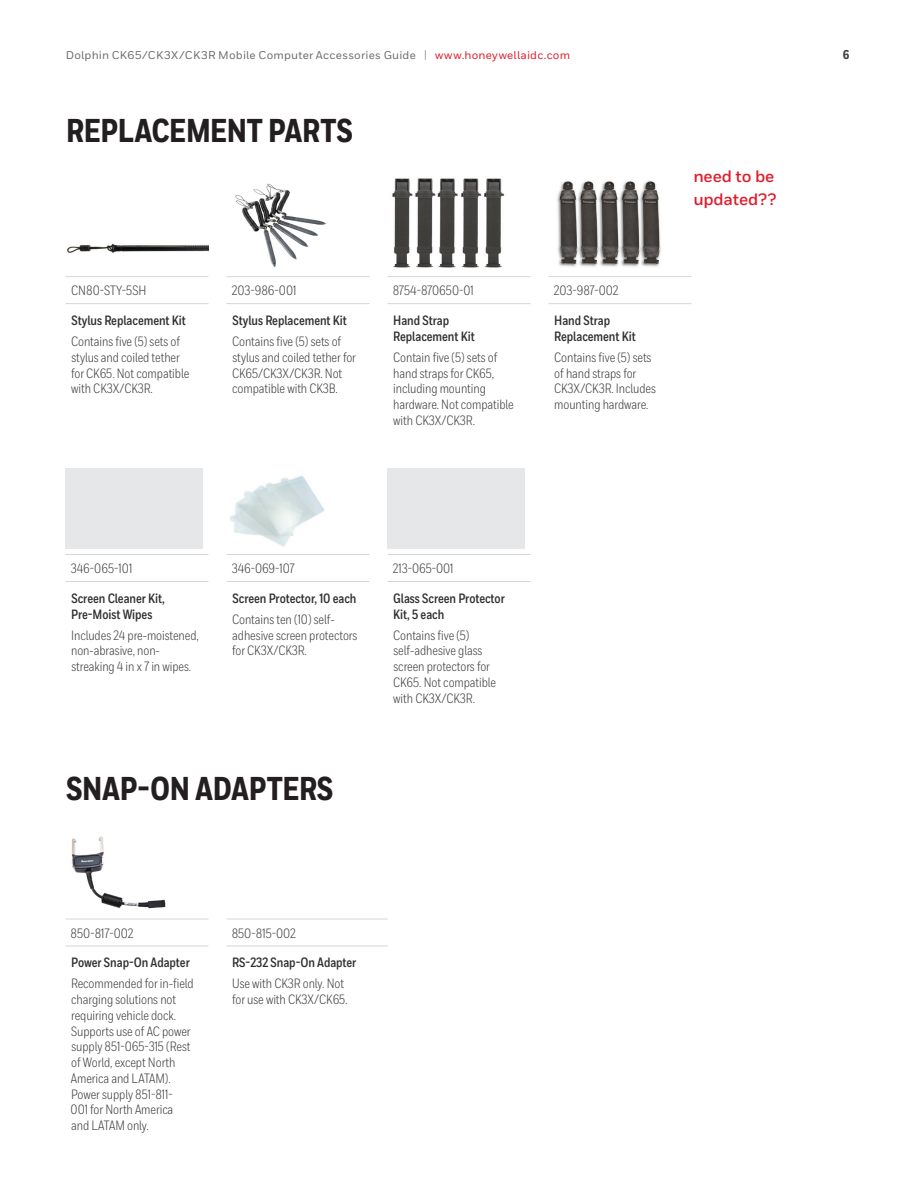
<style>
.page{position:relative;width:918px;height:1188px;background:#fff}
.page>*{position:absolute;margin:0;border:0;box-sizing:border-box;transform-origin:0 0}
.Catalog__Heading_1{font:800 33px "Honeywell Cond";letter-spacing:-.01em;color:#231f20}
.Heading_2__11_15{font:700 16.5px/22.5px "Honeywell Sans";letter-spacing:-.01em;color:#dc1f2e}
.Catalog__Description{font:13.5px/15.8px "Honeywell Cond";letter-spacing:-.005em;color:#3e3e3f}
.Catalog__Product_Nam{font:700 13.5px/15.8px "Honeywell Cond";letter-spacing:-.005em;color:#312f30}
.Catalog_Description{font:13.5px/15.8px "Honeywell Cond";letter-spacing:-.005em;color:#3e3e3f}
.Catalog__SKU{font:13.5px "Honeywell Cond";color:#3e3e3f}
.t1{font:800 12.75px "Honeywell Cond";color:#3e3e3f}
.t2{font:500 11.25px "Honeywell Sans";letter-spacing:.02em;color:#6c6d70}
.s1{font-size:11.4px;color:#939598}
.s2{color:#dc1f2e}
</style>
<div class="page">
<hr style="left:226px;top:581px;width:143px;height:1px;background:#d5d6d8">
<hr style="left:387px;top:581px;width:144px;height:1px;background:#d5d6d8">
<hr style="left:549px;top:276px;width:143px;height:1px;background:#d5d6d8">
<hr style="left:65px;top:303px;width:143px;height:1px;background:#d5d6d8">
<hr style="left:226px;top:303px;width:143px;height:1px;background:#d5d6d8">
<hr style="left:387px;top:303px;width:144px;height:1px;background:#d5d6d8">
<hr style="left:549px;top:303px;width:143px;height:1px;background:#d5d6d8">
<hr style="left:65px;top:581px;width:143px;height:1px;background:#d5d6d8">
<hr style="left:387px;top:276px;width:144px;height:1px;background:#d5d6d8">
<hr style="left:226px;top:276px;width:143px;height:1px;background:#d5d6d8">
<hr style="left:65px;top:276px;width:143px;height:1px;background:#d5d6d8">
<hr style="left:226px;top:554px;width:143px;height:1px;background:#d5d6d8">
<hr style="left:387px;top:554px;width:144px;height:1px;background:#d5d6d8">
<hr style="left:65px;top:554px;width:143px;height:1px;background:#d5d6d8">
<img style="left:67px;top:243px;width:141px;height:10px">
<img style="left:235px;top:183px;width:91px;height:85px">
<img style="left:392px;top:178px;width:113px;height:90px">
<img style="left:557px;top:181px;width:104px;height:86px">
<div style="left:65px;top:468px;width:138px;height:81px;background:#e6e7e9"></div>
<img style="left:230px;top:475px;width:95px;height:72px">
<div style="left:387px;top:468px;width:138px;height:81px;background:#e6e7e9"></div>
<hr style="left:65px;top:919px;width:143px;height:1px;background:#d5d6d8">
<hr style="left:226px;top:919px;width:143px;height:1px;background:#d5d6d8">
<svg style="left:369px;top:919px;width:19px;height:1px"></svg>
<hr style="left:65px;top:946px;width:143px;height:1px;background:#d5d6d8">
<hr style="left:226px;top:946px;width:143px;height:1px;background:#d5d6d8">
<svg style="left:369px;top:946px;width:19px;height:1px"></svg>
<img style="left:71px;top:836px;width:95px;height:73px">
<p class="t2" style="left:66px;top:48px;width:506px">Dolphin CK65/CK3X/CK3R Mobile Computer Accessories Guide <span class="s1">|</span> <span class="s2">www.honeywellaidc.com</span></p>
<p class="t1" style="left:843px;top:46px;width:8px">6</p>
<p class="Catalog__Heading_1" style="left:66px;top:111px;width:288px">REPLACEMENT PARTS</p>
<p class="Catalog__SKU" style="left:71px;top:283px;width:77px">CN80-STY-5SH</p>
<p class="Catalog__SKU" style="left:232px;top:283px;width:66px">203-986-001</p>
<p class="Catalog__SKU" style="left:393px;top:283px;width:83px">8754-870650-01</p>
<p class="Catalog__SKU" style="left:554px;top:283px;width:66px">203-987-002</p>
<p class="Catalog__Product_Nam" style="left:71px;top:313px;width:116px">Stylus Replacement Kit</p>
<p class="Catalog_Description" style="left:71px;top:334px;width:120px">Contains five (5) sets of stylus and coiled tether for CK65. Not compatible with CK3X/CK3R.</p>
<p class="Catalog__Product_Nam" style="left:233px;top:313px;width:116px">Stylus Replacement Kit</p>
<p class="Catalog_Description" style="left:232px;top:334px;width:125px">Contains five (5) sets of stylus and coiled tether for<br>CK65/CK3X/CK3R. Not compatible with CK3B.</p>
<p class="Catalog__Product_Nam" style="left:393px;top:313px;width:83px">Hand Strap<br>Replacement Kit</p>
<p class="Catalog__Description" style="left:393px;top:349px;width:122px">Contain five (5) sets of hand straps for CK65, including mounting hardware. Not compatible with CK3X/CK3R.</p>
<p class="Catalog__Product_Nam" style="left:554px;top:313px;width:83px">Hand Strap<br>Replacement Kit</p>
<p class="Catalog__Description" style="left:554px;top:349px;width:103px">Contains five (5) sets of hand straps for<br>CK3X/CK3R. Includes mounting hardware.</p>
<p class="Heading_2__11_15" style="left:693px;top:166px;width:84px">need to be updated??</p>
<p class="Catalog__SKU" style="left:71px;top:561px;width:63px">346-065-101</p>
<p class="Catalog__Description" style="left:232px;top:561px;width:64px">346-069-107</p>
<p class="Catalog__Description" style="left:393px;top:561px;width:62px">213-065-001</p>
<p class="Catalog__Product_Nam" style="left:71px;top:591px;width:95px">Screen Cleaner Kit,<br>Pre-Moist Wipes</p>
<p class="Catalog__Description" style="left:71px;top:627px;width:129px">Includes 24 pre-moistened, non-abrasive, non&shy;streaking 4 in x 7 in wipes.</p>
<p class="Catalog__Product_Nam" style="left:233px;top:591px;width:126px">Screen Protector, 10 each</p>
<p class="Catalog__Description" style="left:232px;top:611px;width:127px">Contains ten (10) self&shy;adhesive screen protectors for CK3X/CK3R.</p>
<p class="Catalog__Product_Nam" style="left:393px;top:591px;width:113px">Glass Screen Protector<br>Kit, 5 each</p>
<p class="Catalog__Description" style="left:393px;top:627px;width:105px">Contains five (5) self-adhesive glass screen protectors for<br>CK65. Not compatible with CK3X/CK3R.</p>
<p class="Catalog__Heading_1" style="left:66px;top:768px;width:269px">SNAP-ON ADAPTERS</p>
<p class="Catalog__SKU" style="left:71px;top:925px;width:64px">850-817-002</p>
<p class="Catalog__SKU" style="left:232px;top:925px;width:66px">850-815-002</p>
<p class="Catalog__Product_Nam" style="left:71px;top:955px;width:120px">Power Snap-On Adapter</p>
<p class="Catalog__Description" style="left:71px;top:976px;width:125px">Recommended for in-field charging solutions not requiring vehicle dock.<br>Supports use of AC power supply 851-065-315 (Rest of World, except North<br>America and LATAM).<br>Power supply 851-811-<br>001 for North America and LATAM only.</p>
<p class="Catalog__Product_Nam" style="left:232px;top:955px;width:126px">RS-232 Snap-On Adapter</p>
<p class="Catalog__Description" style="left:232px;top:976px;width:117px">Use with CK3R only. Not for use with CK3X/CK65.</p>
</div>
